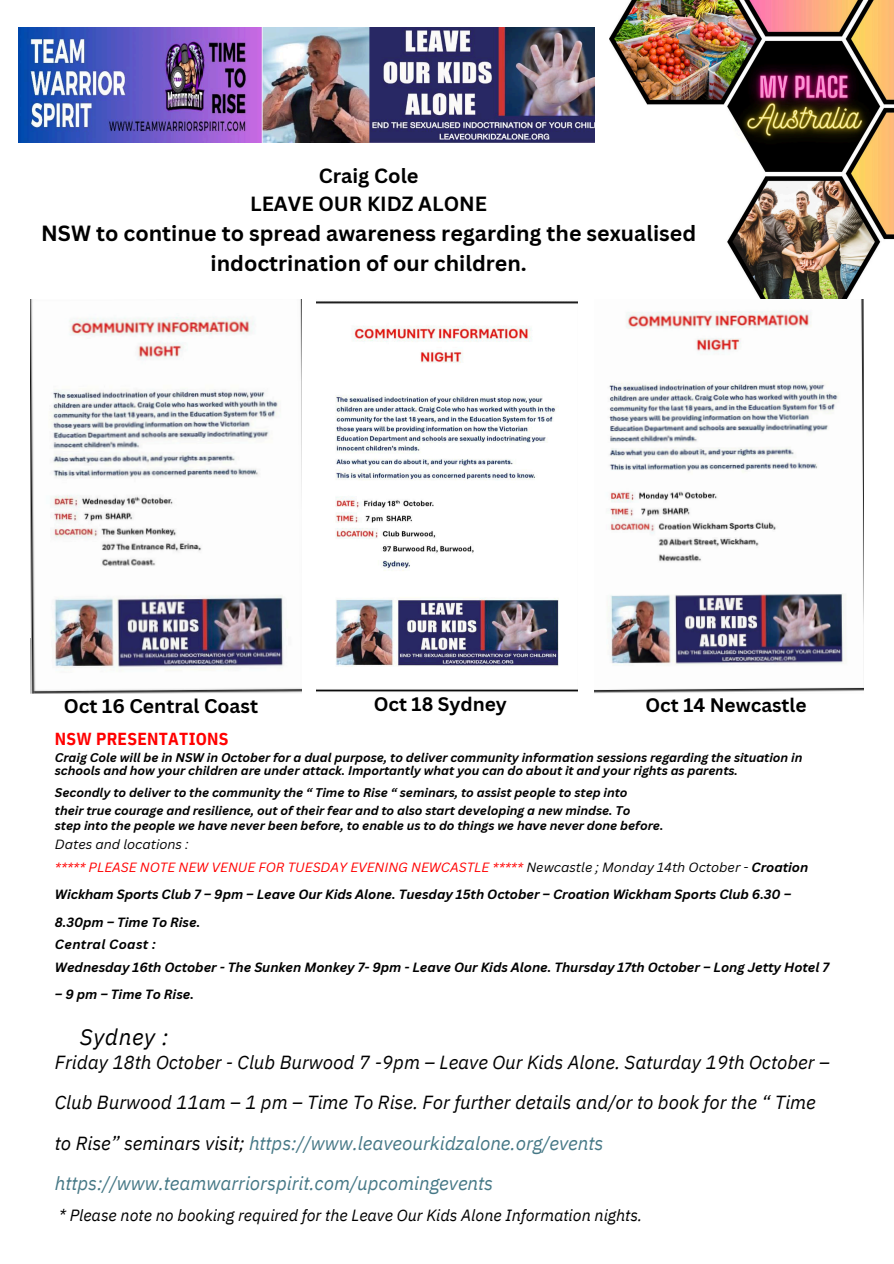
<style>
.page{position:relative;width:894px;height:1264px;background:#fff}
.page>*{position:absolute;margin:0;border:0;box-sizing:border-box;transform-origin:0 0}
.t1{font:italic 22.65px "IBM Plex Sans";letter-spacing:.025em;color:#000}
.t2{font:700 21.45px/29.7px "Canva Sans";color:#000;text-align:center}
.t3{font:700 19.95px/27.8px "Canva Sans";color:#000;text-align:center}
.t4{font:700 19.35px "Canva Sans";color:#000}
.t5{font:700 19.05px "Canva Sans";color:#000}
.t6{font:italic 18.9px/40.5px "IBM Plex Sans";letter-spacing:-.005em;color:#000}
.t7{font:700 17.4px "IBM Plex Sans Cond";letter-spacing:.015em;color:#f00}
.t8{font:italic 16.2px "IBM Plex Sans";letter-spacing:-.005em;color:#000}
.t9{font:italic 700 13.05px/27.6px "Canva Sans";letter-spacing:-.005em;color:#000}
.t10{font:italic 13.05px "Canva Sans";letter-spacing:-.005em;color:#000}
.t11{font:italic 700 13.05px "Canva Sans";letter-spacing:.025em;color:#000}
.t12{font:italic 700 12.3px/13.4px "Canva Sans";color:#000}
.s1{font-weight:400;color:#f00}
.s2{font-weight:400}
.s3{color:#467886}
</style>
<div class="page">
<img style="left:609px;top:0;width:284px;height:306px">
<img style="left:31px;top:299px;width:270px;height:394px">
<img style="left:594px;top:299px;width:269px;height:394px">
<img style="left:316px;top:301px;width:261px;height:391px">
<img style="left:18px;top:27px;width:576px;height:115px">
<p class="t3" style="left:250px;top:161px;width:238px">Craig Cole<br>LEAVE OUR KIDZ ALONE</p>
<p class="t2" style="left:41px;top:218px;width:656px">NSW to continue to spread awareness regarding the sexualised indoctrination of our children.</p>
<p class="t4" style="left:64px;top:692px;width:196px">Oct 16 Central Coast</p>
<h3 class="t5" style="left:374px;top:690px;width:135px">Oct 18 Sydney</h3>
<h3 class="t5" style="left:645px;top:691px;width:163px">Oct 14 Newcastle</h3>
<p class="t7" style="left:55px;top:727px;width:175px">NSW PRESENTATIONS</p>
<p class="t12" style="left:55px;top:750px;width:748px">Craig Cole will be in NSW in October for a dual purpose, to deliver community information sessions regarding the situation in schools and how your children are under attack. Importantly what you can do about it and your rights as parents.</p>
<p class="t12" style="left:55px;top:785px;width:574px">Secondly to deliver to the community the “ Time to Rise “ seminars, to assist people to step into</p>
<p class="t12" style="left:55px;top:803px;width:577px">their true courage and resilience, out of their fear and to also start developing a new mindse. To</p>
<p class="t12" style="left:55px;top:818px;width:610px">step into the people we have never been before, to enable us to do things we have never done before.</p>
<p class="t10" style="left:55px;top:835px;width:135px">Dates and locations :</p>
<p class="t9" style="left:55px;top:852px;width:754px"><span class="s1">***** PLEASE NOTE NEW VENUE FOR TUESDAY EVENING NEWCASTLE *****</span> <span class="s2">Newcastle ; Monday 14th October -</span> Croation<br>Wickham Sports Club 7 – 9pm – Leave Our Kids Alone. Tuesday 15th October – Croation Wickham Sports Club 6.30 –<br>8.30pm – Time To Rise.</p>
<p class="t11" style="left:55px;top:935px;width:102px">Central Coast :</p>
<p class="t9" style="left:55px;top:952px;width:775px">Wednesday 16th October - The Sunken Monkey 7- 9pm - Leave Our Kids Alone. Thursday 17th October – Long Jetty Hotel 7</p>
<p class="t9" style="left:55px;top:980px;width:140px">– 9 pm – Time To Rise.</p>
<h2 class="t1" style="left:80px;top:1021px;width:90px">Sydney :</h2>
<h4 class="t6" style="left:55px;top:1041px;width:776px">Friday 18th October - Club Burwood 7 -9pm – Leave Our Kids Alone. Saturday 19th October – Club Burwood 11am – 1 pm – Time To Rise. For further details and/or to book for the “ Time to Rise” seminars visit; <span class="s3">https://www.leaveourkidzalone.org/events https://www.teamwarriorspirit.com/upcomingevents</span></h4>
<h4 class="t8" style="left:59px;top:1203px;width:585px">* Please note no booking required for the Leave Our Kids Alone Information nights.</h4>
</div>
